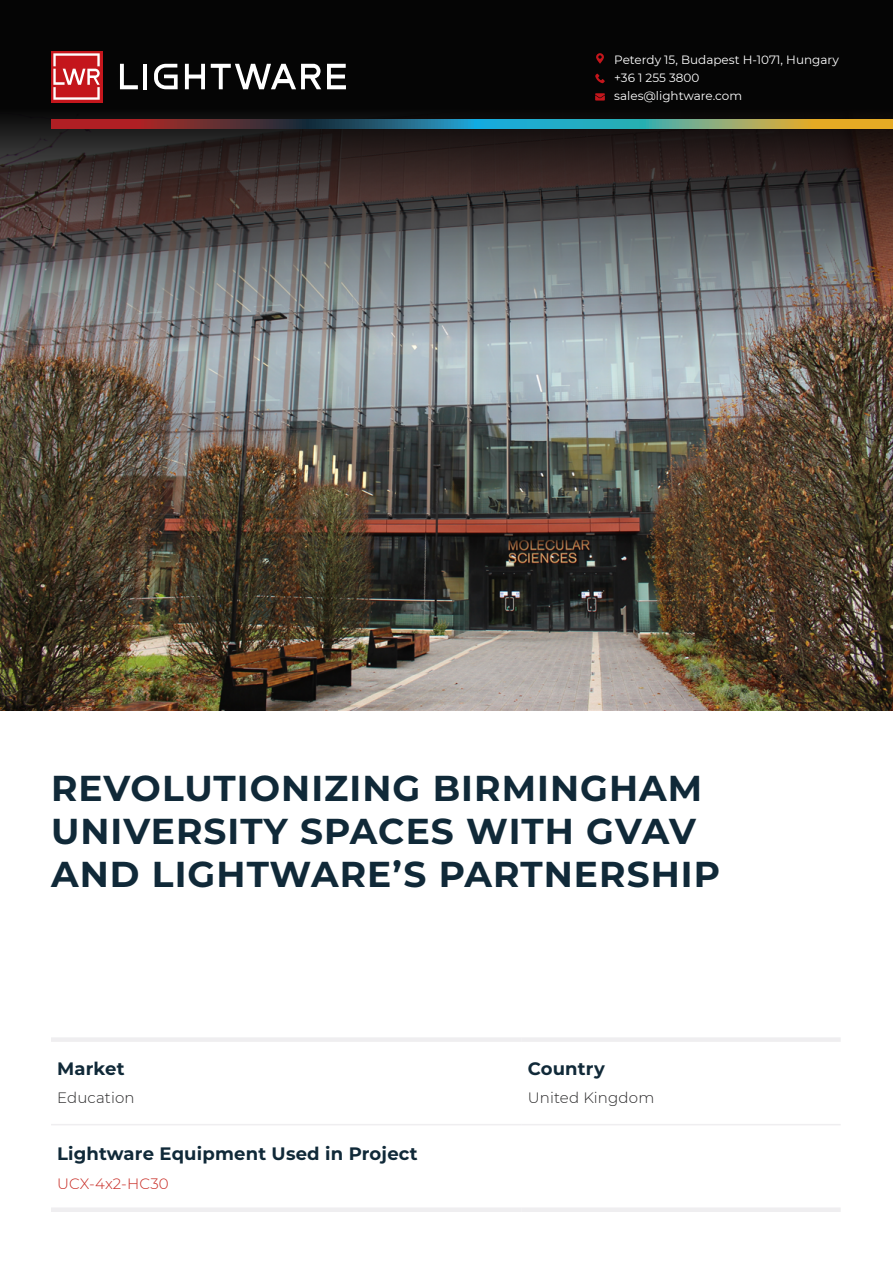
<style>
.page{position:relative;width:893px;height:1263px;background:#fff}
.page>*{position:absolute;margin:0;border:0;box-sizing:border-box;transform-origin:0 0}
.t1{font:700 36px/43.2px "Montserrat";letter-spacing:.03em;color:#102938}
.t2{font:700 18px "Montserrat";letter-spacing:.01em;color:#102938}
.t3{font:300 15px "Montserrat";letter-spacing:.01em;color:#292829}
.t4{font:300 15px "Montserrat";letter-spacing:.005em;color:#c72821}
.t5{font:12px/18px "Montserrat";color:#fff}
</style>
<div class="page">
<img style="left:0;top:358px;width:893px;height:353px">
<svg style="left:0;top:0;width:893px;height:358px;background:#413f40"></svg>
<div style="left:51px;top:51px;width:51px;height:51px;background:#c4161c"></div>
<svg style="left:53px;top:53px;width:47px;height:47px"></svg>
<hr style="left:143px;top:64px;width:4px;height:25px;background:#fff">
<svg style="left:120px;top:64px;width:18px;height:25px"></svg>
<svg style="left:327px;top:64px;width:19px;height:25px"></svg>
<svg style="left:185px;top:64px;width:20px;height:25px"></svg>
<svg style="left:211px;top:64px;width:110px;height:25px"></svg>
<svg style="left:154px;top:64px;width:24px;height:25px"></svg>
<svg style="left:51px;top:119px;width:842px;height:9px;background:#657569"></svg>
<svg style="left:595px;top:53px;width:9px;height:11px"></svg>
<svg style="left:595px;top:74px;width:10px;height:9px"></svg>
<svg style="left:595px;top:93px;width:10px;height:8px"></svg>
<hr style="left:51px;top:1124px;width:471px;height:1px;background:#efeef0">
<hr style="left:522px;top:1124px;width:319px;height:1px;background:#efeef0">
<div style="left:51px;top:1037px;width:471px;height:5px;background:#efeef0"></div>
<div style="left:522px;top:1037px;width:319px;height:5px;background:#efeef0"></div>
<div style="left:51px;top:1207px;width:471px;height:5px;background:#efeef0"></div>
<div style="left:522px;top:1207px;width:319px;height:5px;background:#efeef0"></div>
<p class="t5" style="left:614px;top:50px;width:226px">Peterdy 15, Budapest H-1071, Hungary +36 1 255 3800<br>sales@lightware.com</p>
<p class="t1" style="left:51px;top:764px;width:671px">REVOLUTIONIZING BIRMINGHAM<br>UNIVERSITY SPACES WITH GVAV<br>AND LIGHTWARE’S PARTNERSHIP</p>
<p class="t2" style="left:57px;top:1055px;width:69px">Market</p>
<p class="t2" style="left:528px;top:1055px;width:79px">Country</p>
<p class="t3" style="left:57px;top:1088px;width:79px">Education</p>
<p class="t3" style="left:528px;top:1088px;width:128px">United Kingdom</p>
<p class="t2" style="left:57px;top:1141px;width:362px">Lightware Equipment Used in Project</p>
<p class="t4" style="left:57px;top:1173px;width:113px">UCX-4x2-HC30</p>
</div>
